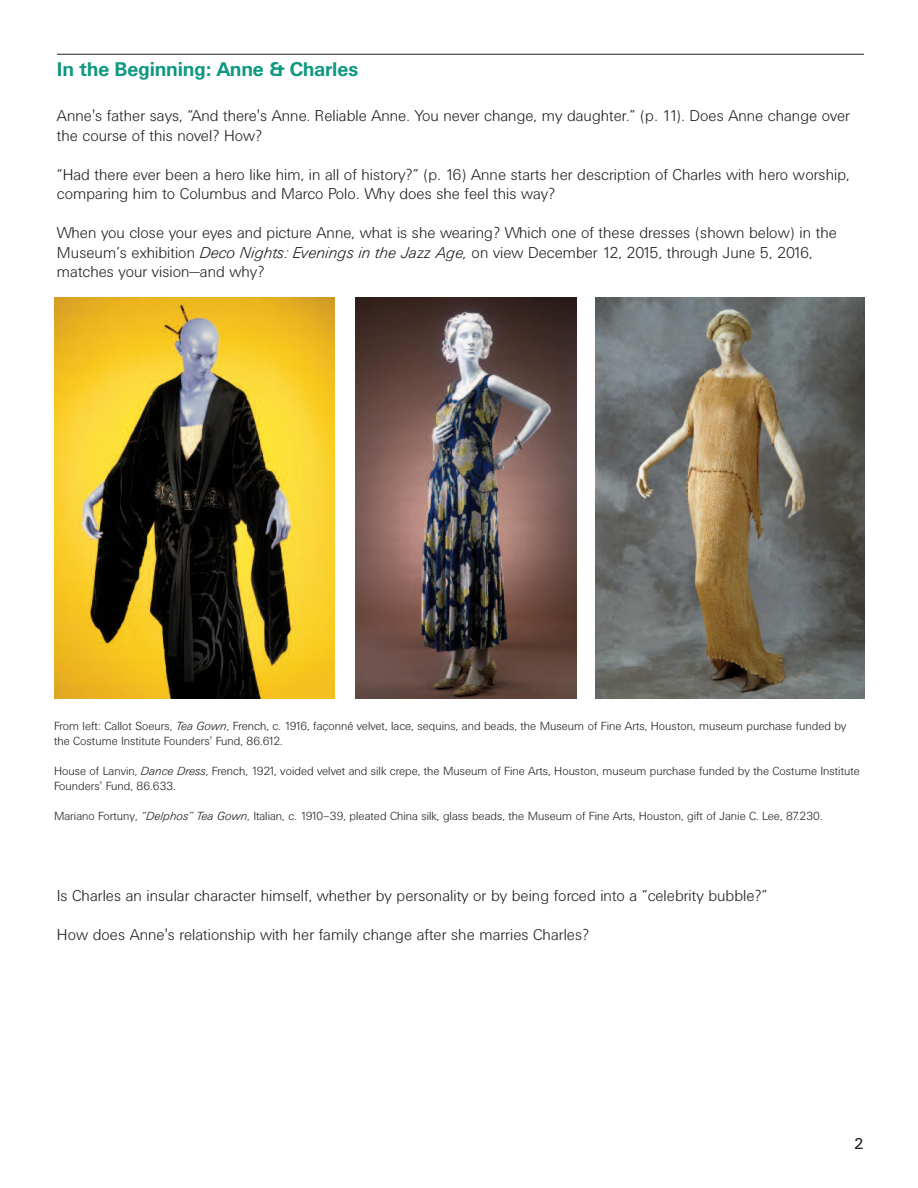
<style>
.page{position:relative;width:918px;height:1188px;background:#fff}
.page>*{position:absolute;margin:0;border:0;box-sizing:border-box;transform-origin:0 0}
.t1{font:700 22.5px "Univers Houston";letter-spacing:-.01em;color:#0e9881}
.t2{font:300 18px/19.5px "Univers Houston";color:#231f20}
.t3{font:18px "Univers Houston";color:#231f20}
.t4{font:300 13.5px/15px "Univers Houston";color:#231f20}
.s1{font-style:italic}
</style>
<div class="page">
<hr style="left:57px;top:54px;width:807px;height:1px;background:#231f20">
<img style="left:54px;top:298px;width:281px;height:401px">
<img style="left:595px;top:298px;width:270px;height:401px">
<svg style="left:576px;top:298px;width:1px;height:401px"></svg>
<img style="left:356px;top:298px;width:220px;height:401px">
<p class="t1" style="left:57px;top:56px;width:303px">In the Beginning: Anne &amp; Charles</p>
<p class="t2" style="left:57px;top:105px;width:795px">Anne's father says, “And there's Anne. Reliable Anne. You never change, my daughter.” (p. 11). Does Anne change over the course of this novel? How?</p>
<p class="t2" style="left:57px;top:163px;width:794px">“Had there ever been a hero like him, in all of history?” (p. 16) Anne starts her description of Charles with hero worship, comparing him to Columbus and Marco Polo. Why does she feel this way?</p>
<p class="t2" style="left:57px;top:222px;width:781px">When you close your eyes and picture Anne, what is she wearing? Which one of these dresses (shown below) in the<br>Museum’s exhibition <span class="s1">Deco Nights: Evenings in the Jazz Age,</span> on view December 12, 2015, through June 5, 2016, matches your vision—and why?</p>
<p class="t4" style="left:54px;top:718px;width:794px">From left: Callot Soeurs, <span class="s1">Tea Gown</span>, French, c. 1916, façonné velvet, lace, sequins, and beads, the Museum of Fine Arts, Houston, museum purchase funded by the Costume Institute Founders' Fund, 86.612.</p>
<p class="t4" style="left:54px;top:763px;width:807px">House of Lanvin, <span class="s1">Dance Dress</span>, French, 1921, voided velvet and silk crepe, the Museum of Fine Arts, Houston, museum purchase funded by the Costume Institute<br>Founders' Fund, 86.633.</p>
<p class="t4" style="left:54px;top:808px;width:770px">Mariano Fortuny, <span class="s1">“Delphos” Tea Gown</span>, Italian, c. 1910–39, pleated China silk, glass beads, the Museum of Fine Arts, Houston, gift of Janie C. Lee, 87.230.</p>
<p class="t2" style="left:57px;top:875px;width:712px;line-height:39px">Is Charles an insular character himself, whether by personality or by being forced into a ”celebrity bubble?”<br>How does Anne's relationship with her family change after she marries Charles?</p>
<p class="t3" style="left:854px;top:1133px;width:11px">2</p>
</div>
